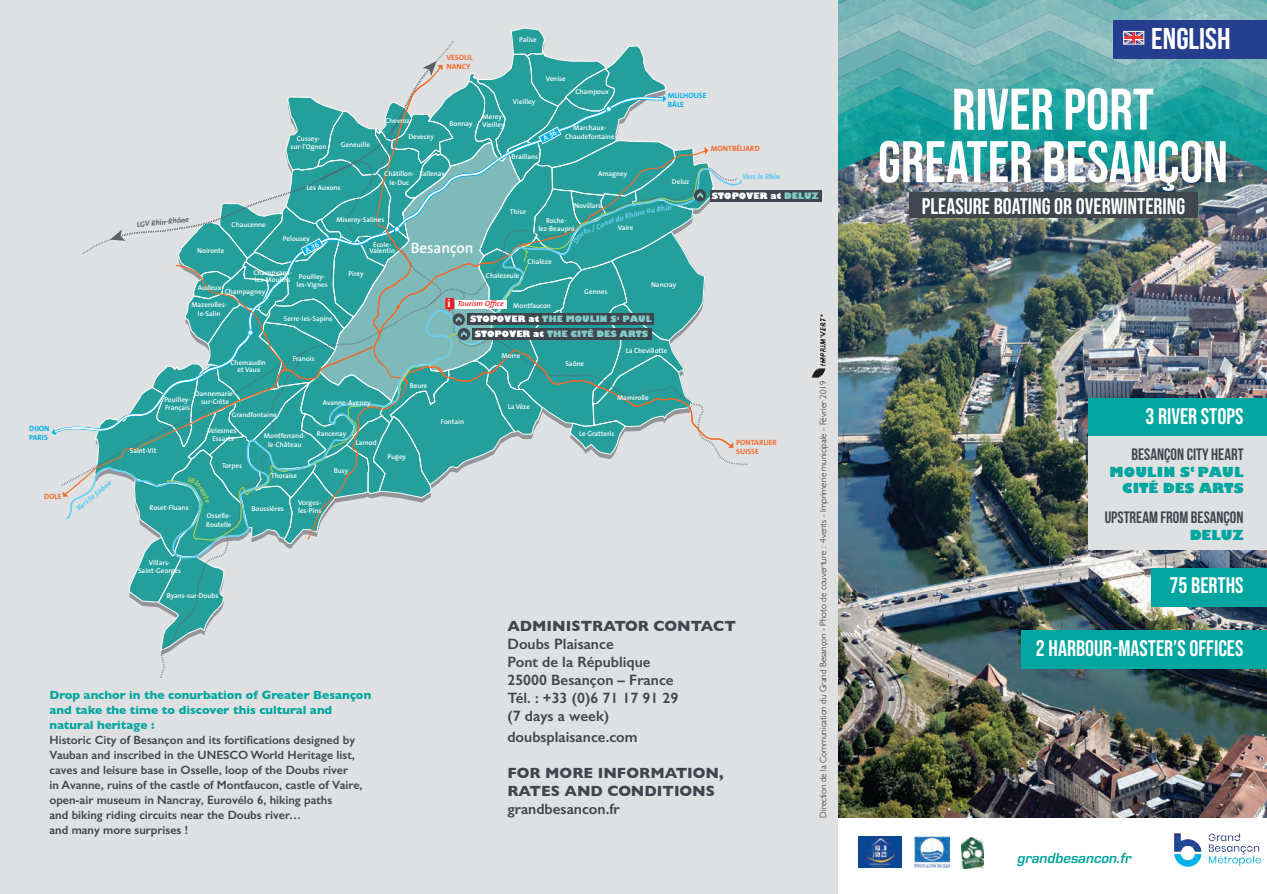
<style>
.page{position:relative;width:1267px;height:894px;background:#fff}
.page>*{position:absolute;margin:0;border:0;box-sizing:border-box;transform-origin:0 0}
.t1{font:58.5px/52.5px "Bebas Neue";color:#fff;text-align:center}
.t2{font:700 30px "Bebas Neue";color:#fff;scale:1.05 1}
.t3{font:22.5px "Bebas Neue";color:#fff}
.t4{font:700 16.5px "Bebas Neue";color:#3f464d}
.t5{font:600 15.15px "The Sans B6";color:#fff}
.t6{font:600 15px/18px "Gill Sans";color:#3f464d}
.t7{font:700 15px/18px "Gill Sans";color:#3f464d}
.t8{font:italic 700 15px "Eurostile";color:#00a69f}
.t9{font:800 13.5px/16.5px "Gill Sans";color:#00a69f;text-align:right}
.t10{font:700 12.45px "Minion Pro";color:#fff}
.t11{font:600 12px/15px "Gill Sans";color:#3f464d}
.t12{font:700 12px/15px "Gill Sans";color:#00a69f}
.t13{font:300 9px "Gill Sans";color:#231f20}
.t14{font:800 8.7px/14.1px "Gill Sans";color:#81cbc9;text-align:center}
.t15{font:800 8.7px "Gill Sans";color:#fff}
.t16{font:700 7.65px/9px "The Sans B7";color:#f36a28}
.t17{font:700 7.65px/9px "The Sans B7";color:#00aeef}
.t18{font:italic 900 7.65px "The Sans B9";color:#6bcef3}
.t19{font:italic 700 7.65px "The Sans B7";color:#5d5f63}
.t20{font:italic 600 7.65px "The Sans B6";color:#ee1d23}
.t21{font:italic 700 7.65px "The Sans B7";color:#6bcef3}
.t22{font:600 7.05px/8.4px "The Sans B6";color:#fff;text-align:center}
.t23{font:600 6.6px "The Sans B6";color:#fff;scale:1.07 1}
.s1{color:#81cbc9}
.s2{color:#fff}
</style>
<div class="page">
<img style="left:837px;top:178px;width:429px;height:639px">
<img style="left:961px;top:837px;width:22px;height:31px">
<img style="left:914px;top:836px;width:35px;height:31px">
<img style="left:858px;top:836px;width:43px;height:30px">
<div style="left:1087px;top:398px;width:179px;height:38px;background:#00a69f"></div>
<div style="left:1020px;top:629px;width:246px;height:39px;background:#00a69f"></div>
<div style="left:1150px;top:568px;width:116px;height:38px;background:#00a69f"></div>
<div style="left:1087px;top:436px;width:179px;height:113px;background:#dfe0e1"></div>
<div style="left:909px;top:192px;width:288px;height:26px;background:#3f464d"></div>
<div style="left:0;top:0;width:837px;height:893px;background:#dfe0e1"></div>
<img style="left:811px;top:314px;width:18px;height:64px">
<div style="left:710px;top:190px;width:111px;height:11px;background:#3f464d"></div>
<svg style="left:837px;top:0;width:430px;height:178px;background:#4b9da3"></svg>
<img style="left:1174px;top:833px;width:87px;height:34px">
<svg style="left:52px;top:28px;width:687px;height:622px"></svg>
<p class="t16" style="left:446px;top:53px;width:28px">VESOUL<br>NANCY</p>
<p class="t22" style="left:290px;top:134px;width:37px">Cussey&shy;sur-l’Ognon</p>
<p class="t22" style="left:341px;top:141px;width:31px">Geneuille</p>
<p class="t22" style="left:306px;top:184px;width:35px">Les Auxons</p>
<p class="t22" style="left:385px;top:116px;width:26px">Chevroz</p>
<p class="t22" style="left:408px;top:133px;width:27px">Devecey</p>
<p class="t22" style="left:449px;top:120px;width:25px">Bonnay</p>
<p class="t22" style="left:419px;top:169px;width:27px">Tallenay</p>
<p class="t22" style="left:384px;top:170px;width:32px">Châtillon&shy;le-Duc</p>
<p class="t19" style="left:136px;top:220px;width:54px;rotate:-6deg">LGV Rhin-Rhône</p>
<p class="t22" style="left:231px;top:221px;width:36px">Chaucenne</p>
<p class="t22" style="left:197px;top:246px;width:29px">Noironte</p>
<p class="t22" style="left:283px;top:234px;width:28px">Pelousey</p>
<p class="t22" style="left:336px;top:216px;width:49px">Miserey-Salines</p>
<p class="t22" style="left:369px;top:241px;width:27px;line-height:6.1px">Ecole-<br>Valentin</p>
<p class="t22" style="left:253px;top:269px;width:40px;line-height:6.9px;text-align:left">Champvans&shy;les-Moulins</p>
<p class="t22" style="left:296px;top:272px;width:33px">Pouilley&shy;les-Vignes</p>
<p class="t22" style="left:348px;top:270px;width:16px">Pirey</p>
<p class="t22" style="left:198px;top:284px;width:25px">Audeux</p>
<p class="t22" style="left:225px;top:287px;width:42px">Champagney</p>
<h3 class="t5" style="left:410px;top:240px;width:64px">Besançon</h3>
<p class="t22" style="left:519px;top:36px;width:19px">Palise</p>
<p class="t22" style="left:482px;top:112px;width:24px;text-align:left">Merey-<br>Vieilley</p>
<p class="t22" style="left:513px;top:98px;width:24px">Vieilley</p>
<p class="t22" style="left:511px;top:152px;width:28px">Braillans</p>
<p class="t22" style="left:545px;top:75px;width:22px">Venise</p>
<p class="t22" style="left:575px;top:88px;width:35px">Champoux</p>
<p class="t22" style="left:565px;top:124px;width:51px">Marchaux-<br>Chaudefontaine</p>
<p class="t22" style="left:598px;top:170px;width:31px">Amagney</p>
<p class="t22" style="left:510px;top:207px;width:18px">Thise</p>
<p class="t22" style="left:574px;top:201px;width:29px">Novillars</p>
<p class="t21" style="left:606px;top:218px;width:28px;rotate:-16deg">al du Rh</p>
<p class="t21" style="left:632px;top:210px;width:19px;rotate:-15deg">ône a</p>
<p class="t22" style="left:538px;top:216px;width:38px">Roche&shy;lez-Beaupré</p>
<p class="t22" style="left:617px;top:224px;width:17px">Vaire</p>
<p class="t22" style="left:486px;top:271px;width:35px">Chalezeule</p>
<p class="t22" style="left:527px;top:258px;width:25px">Chalèze</p>
<p class="t17" style="left:667px;top:91px;width:40px">MULHOUSE<br>BÂLE</p>
<p class="t22" style="left:672px;top:178px;width:19px">Deluz</p>
<p class="t16" style="left:710px;top:145px;width:50px">MONTBÉLIARD</p>
<p class="t18" style="left:742px;top:172px;width:39px">Vers le Rhin</p>
<p class="t15" style="left:711px;top:189px;width:108px">STOPOVER at <span class="s1">DELUZ</span></p>
<p class="t22" style="left:584px;top:287px;width:25px">Gennes</p>
<p class="t22" style="left:651px;top:281px;width:27px">Nancray</p>
<p class="t17" style="left:29px;top:424px;width:22px">DIJON<br>PARIS</p>
<p class="t16" style="left:44px;top:492px;width:19px">DOLE</p>
<p class="t18" style="left:74px;top:506px;width:45px;rotate:-39deg">Vers la Saône</p>
<p class="t22" style="left:191px;top:301px;width:37px">Mazerolles&shy;le-Salin</p>
<p class="t22" style="left:284px;top:314px;width:50px">Serre-les-Sapins</p>
<p class="t22" style="left:130px;top:446px;width:28px">Saint-Vit</p>
<p class="t22" style="left:230px;top:360px;width:37px;line-height:6px">Chemaudin et Vaux</p>
<p class="t22" style="left:293px;top:355px;width:24px">Franois</p>
<p class="t22" style="left:195px;top:389px;width:42px">Dannemarie&shy;sur-Crête</p>
<p class="t22" style="left:207px;top:426px;width:33px">Velesmes-<br>Essarts</p>
<p class="t22" style="left:164px;top:395px;width:28px;text-align:left">Pouilley-<br>Français</p>
<p class="t23" style="left:232px;top:411px;width:43px">Grandfontaine</p>
<p class="t22" style="left:264px;top:431px;width:43px">Montferrand&shy;le-Château</p>
<p class="t22" style="left:222px;top:461px;width:21px">Torpes</p>
<p class="t22" style="left:271px;top:471px;width:28px">Thoraise</p>
<p class="t22" style="left:323px;top:398px;width:49px">Avanne-Aveney</p>
<p class="t22" style="left:317px;top:429px;width:31px">Rancenay</p>
<p class="t22" style="left:355px;top:439px;width:23px">Larnod</p>
<p class="t22" style="left:333px;top:466px;width:16px">Busy</p>
<p class="t22" style="left:150px;top:504px;width:41px">Roset-Fluans</p>
<p class="t22" style="left:206px;top:512px;width:27px;text-align:left">Osselle-<br>Routelle</p>
<p class="t22" style="left:251px;top:505px;width:34px">Boussières</p>
<p class="t22" style="left:298px;top:498px;width:25px;text-align:left">Vorges&shy;les-Pins</p>
<p class="t22" style="left:409px;top:381px;width:19px">Beure</p>
<p class="t22" style="left:387px;top:452px;width:20px">Pugey</p>
<p class="t22" style="left:138px;top:558px;width:45px">Villars-<br>Saint-Georges</p>
<p class="t22" style="left:167px;top:591px;width:53px">Byans-sur-Doubs</p>
<h3 class="t12" style="left:49px;top:687px;width:323px">Drop anchor in the conurbation of Greater Besançon and take the time to discover this cultural and natural heritage :</h3>
<p class="t11" style="left:49px;top:732px;width:314px">Historic City of Besançon and its fortifications designed by Vauban and inscribed in the UNESCO World Heritage list, caves and leisure base in Osselle, loop of the Doubs river<br>in Avanne, ruins of the castle of Montfaucon, castle of Vaire, open-air museum in Nancray, Eurovélo 6, hiking paths<br>and biking riding circuits near the Doubs river…<br>and many more surprises !</p>
<h3 class="t10" style="left:447px;top:294px;width:5px">i</h3>
<p class="t20" style="left:457px;top:299px;width:48px">Tourism Office</p>
<p class="t22" style="left:513px;top:301px;width:39px">Montfaucon</p>
<p class="t14" style="left:470px;top:312px;width:183px"><span class="s2">STOPOVER at</span> THE MOULIN S<sup>t</sup> PAUL<br><span class="s2">STOPOVER at</span> THE CITÉ DES ARTS</p>
<p class="t22" style="left:441px;top:417px;width:25px">Fontain</p>
<p class="t22" style="left:501px;top:352px;width:20px">Morre</p>
<p class="t22" style="left:507px;top:402px;width:24px">La Vèze</p>
<p class="t22" style="left:565px;top:359px;width:20px">Saône</p>
<p class="t22" style="left:625px;top:347px;width:43px">La Chevillotte</p>
<p class="t22" style="left:617px;top:394px;width:33px">Mamirolle</p>
<p class="t22" style="left:579px;top:430px;width:37px">Le Gratteris</p>
<p class="t16" style="left:736px;top:437px;width:42px">PONTARLIER<br>SUISSE</p>
<h3 class="t7" style="left:507px;top:616px;width:230px">ADMINISTRATOR CONTACT</h3>
<h3 class="t6" style="left:507px;top:634px;width:172px">Doubs Plaisance<br>Pont de la République<br>25000 Besançon – France<br>Tél. : +33 (0)6 71 17 91 29 (7 days a week)</h3>
<h3 class="t6" style="left:507px;top:727px;width:132px">doubsplaisance.com</h3>
<h3 class="t7" style="left:507px;top:763px;width:217px">FOR MORE INFORMATION,<br>RATES AND CONDITIONS</h3>
<h3 class="t6" style="left:507px;top:799px;width:114px">grandbesancon.fr</h3>
<p class="t13" style="left:816px;top:817px;width:438px;rotate:-90deg">Direction de la Communication du Grand Besançon - Photo de couverture : 4vents - Imprimerie municipale - Février 2019</p>
<h2 class="t2" style="left:1150px;top:22px;width:77px">ENGLISH</h2>
<h1 class="t1" style="left:877px;top:82px;width:351px">RIVER PORT<br>GREATER BESANÇON</h1>
<h3 class="t3" style="left:921px;top:193px;width:265px">PLEASURE BOATING OR OVERWINTERING</h3>
<h3 class="t3" style="left:1145px;top:403px;width:100px">3 RIVER STOPS</h3>
<h3 class="t4" style="left:1131px;top:445px;width:114px">BESANÇON CITY HEART</h3>
<h3 class="t9" style="left:1109px;top:463px;width:135px">MOULIN S<sup>t</sup> PAUL<br>CITÉ DES ARTS</h3>
<h3 class="t4" style="left:1104px;top:508px;width:140px">UPSTREAM FROM BESANÇON</h3>
<h3 class="t9" style="left:1189px;top:526px;width:55px">DELUZ</h3>
<h3 class="t3" style="left:1169px;top:572px;width:75px">75 BERTHS</h3>
<h3 class="t3" style="left:1035px;top:634px;width:209px">2 HARBOUR-MASTER’S OFFICES</h3>
<h3 class="t8" style="left:1017px;top:847px;width:115px">grandbesancon.fr</h3>
</div>
